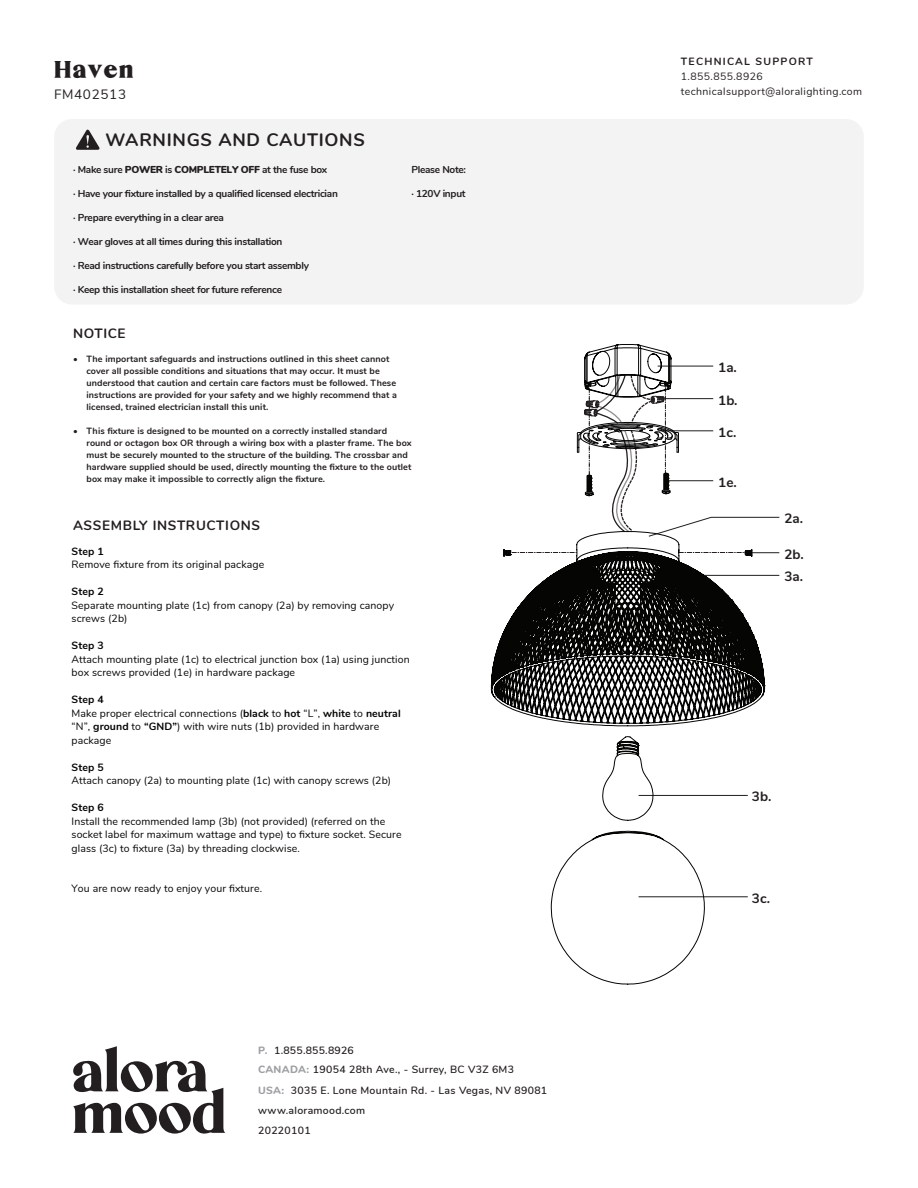
<style>
.page{position:relative;width:918px;height:1188px;background:#fff}
.page>*{position:absolute;margin:0;border:0;box-sizing:border-box;transform-origin:0 0}
.t1{font:700 27px "Mikela";letter-spacing:.05em;color:#231f20}
.t2{font:700 18px "Nunito";letter-spacing:.04em;color:#231f20}
.t3{font:700 13.5px/22.6px "Nunito";color:#211e1e}
.t4{font:700 13.5px "Nunito";letter-spacing:.05em;color:#231f20}
.t5{font:13.5px "Nunito";letter-spacing:.05em;color:#231f20}
.t6{font:10.5px/13.5px "Nunito";letter-spacing:.01em;color:#040503}
.t7{font:600 10.5px/19.8px "Nunito";letter-spacing:.03em;color:#231f20}
.t8{font:10.5px/15px "Nunito";letter-spacing:.04em;color:#231f20}
.t9{font:700 10.5px "Nunito";letter-spacing:.01em;color:#040503}
.t10{font:700 10.5px "Nunito";letter-spacing:.12em;color:#231f20}
.t11{font:700 10.05px "Nunito";letter-spacing:-.025em;color:#231f20}
.t12{font:700 9px/12px "Nunito";letter-spacing:.01em;color:#231f20}
.s1{font-weight:900}
.s2{font-weight:700}
.s3{font-weight:800;color:#9d9fa2}
</style>
<div class="page">
<svg style="left:73px;top:1046px;width:152px;height:88px"></svg>
<div style="left:54px;top:119px;width:810px;height:186px;background:#f3f3f3;border-radius:18px"></div>
<svg style="left:76px;top:129px;width:24px;height:21px"></svg>
<hr style="left:744px;top:552px;width:35px;height:1px;background:#211e1e">
<hr style="left:643px;top:575px;width:136px;height:1px;background:#211e1e">
<svg style="left:491px;top:344px;width:274px;height:641px"></svg>
<svg style="left:577px;top:374px;width:203px;height:163px"></svg>
<h1 class="t1" style="left:54px;top:55px;width:81px">Haven</h1>
<h3 class="t5" style="left:54px;top:85px;width:74px">FM402513</h3>
<h2 class="t2" style="left:106px;top:126px;width:261px">WARNINGS AND CAUTIONS</h2>
<p class="t11" style="left:73px;top:162px;width:256px">· Make sure <span class="s1">POWER</span> is <span class="s1">COMPLETELY OFF</span> at the fuse box</p>
<p class="t11" style="left:73px;top:186px;width:266px">· Have your fixture installed by a qualified licensed electrician</p>
<p class="t11" style="left:73px;top:210px;width:152px">· Prepare everything in a clear area</p>
<p class="t11" style="left:73px;top:234px;width:211px">· Wear gloves at all times during this installation</p>
<p class="t11" style="left:73px;top:258px;width:237px">· Read instructions carefully before you start assembly</p>
<p class="t11" style="left:73px;top:282px;width:211px">· Keep this installation sheet for future reference</p>
<p class="t11" style="left:411px;top:162px;width:56px">Please Note:</p>
<p class="t11" style="left:411px;top:186px;width:56px">· 120V input</p>
<h3 class="t4" style="left:73px;top:323px;width:54px">NOTICE</h3>
<p class="t12" style="left:87px;top:353px;width:312px;text-indent:-14px">• The important safeguards and instructions outlined in this sheet cannot cover all possible conditions and situations that may occur. It must be understood that caution and certain care factors must be followed. These instructions are provided for your safety and we highly recommend that a licensed, trained electrician install this unit.</p>
<p class="t12" style="left:87px;top:425px;width:327px;text-indent:-13px">• This fixture is designed to be mounted on a correctly installed standard round or octagon box OR through a wiring box with a plaster frame. The box must be securely mounted to the structure of the building. The crossbar and hardware supplied should be used, directly mounting the fixture to the outlet box may make it impossible to correctly align the fixture.</p>
<h3 class="t4" style="left:73px;top:516px;width:189px">ASSEMBLY INSTRUCTIONS</h3>
<p class="t9" style="left:72px;top:543px;width:34px">Step 1</p>
<p class="t6" style="left:72px;top:557px;width:194px">Remove fixture from its original package</p>
<p class="t9" style="left:72px;top:584px;width:34px">Step 2</p>
<p class="t6" style="left:72px;top:598px;width:324px">Separate mounting plate (1c) from canopy (2a) by removing canopy screws (2b)</p>
<p class="t9" style="left:72px;top:638px;width:34px">Step 3</p>
<p class="t6" style="left:72px;top:652px;width:340px">Attach mounting plate (1c) to electrical junction box (1a) using junction box screws provided (1e) in hardware package</p>
<p class="t6" style="left:72px;top:692px;width:331px"><span class="s2">Step 4<br></span>Make proper electrical connections (<span class="s2">black</span> to <span class="s2">hot</span> “L”, <span class="s2">white</span> to <span class="s2">neutral </span>“N”, <span class="s2">ground</span> to <span class="s2">“GND”</span>) with wire nuts (1b) provided in hardware package</p>
<p class="t9" style="left:72px;top:759px;width:34px">Step 5</p>
<p class="t6" style="left:72px;top:773px;width:321px">Attach canopy (2a) to mounting plate (1c) with canopy screws (2b)</p>
<p class="t9" style="left:72px;top:800px;width:34px">Step 6</p>
<p class="t6" style="left:72px;top:814px;width:332px">Install the recommended lamp (3b) (not provided) (referred on the socket label for maximum wattage and type) to fixture socket. Secure glass (3c) to fixture (3a) by threading clockwise.</p>
<p class="t6" style="left:72px;top:881px;width:192px">You are now ready to enjoy your fixture.</p>
<p class="t7" style="left:274px;top:1039px;width:81px">1.855.855.8926</p>
<p class="t7" style="left:258px;top:1040px;width:257px"><span class="s3">P.<br>CANADA:</span> 19054 28th Ave., - Surrey, BC V3Z 6M3</p>
<p class="t7" style="left:258px;top:1080px;width:291px"><span class="s3">USA:</span> 3035 E. Lone Mountain Rd. - Las Vegas, NV 89081 www.aloramood.com<br>20220101</p>
<p class="t10" style="left:681px;top:53px;width:134px">TECHNICAL SUPPORT</p>
<p class="t8" style="left:681px;top:68px;width:183px">1.855.855.8926 technicalsupport@aloralighting.com</p>
<h3 class="t3" style="left:718px;top:355px;width:20px">1a.</h3>
<h3 class="t3" style="left:718px;top:388px;width:21px">1b.</h3>
<h3 class="t3" style="left:718px;top:420px;width:20px">1c.</h3>
<h3 class="t3" style="left:718px;top:470px;width:20px">1e.</h3>
<h3 class="t3" style="left:784px;top:507px;width:20px">2a.</h3>
<h3 class="t3" style="left:784px;top:542px;width:21px">2b.<br>3a.</h3>
<h3 class="t3" style="left:752px;top:785px;width:21px">3b.</h3>
<h3 class="t3" style="left:752px;top:886px;width:20px">3c.</h3>
</div>
